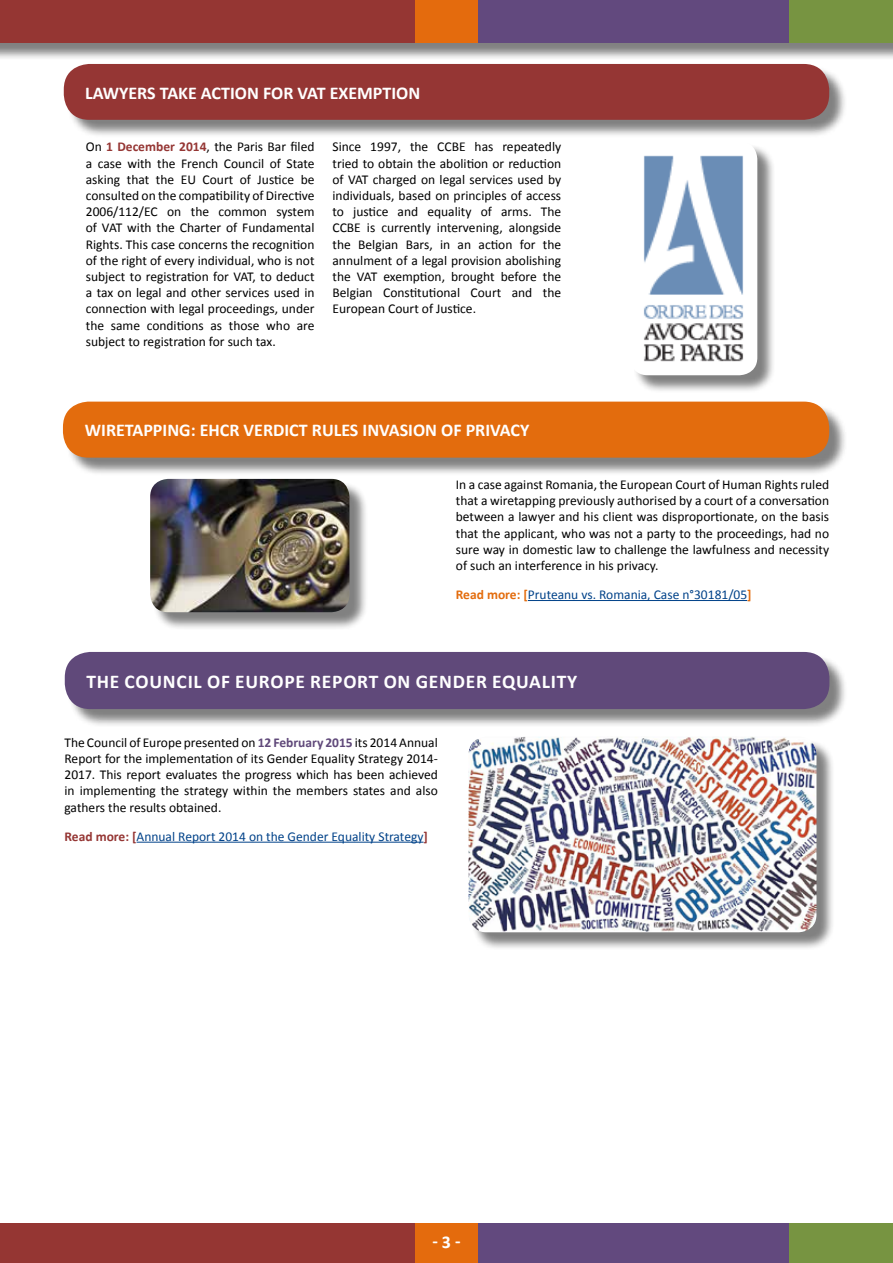
<style>
.page{position:relative;width:893px;height:1263px;background:#fff}
.page>*{position:absolute;margin:0;border:0;box-sizing:border-box;transform-origin:0 0}
.t1{font:700 19.5px "Calibri";letter-spacing:.04em;color:#fff}
.t2{font:700 18px "Calibri";color:#fff}
.t3{font:13.5px/16.2px "Calibri";color:#000;text-align:justify}
.t4{font:13.5px "Calibri";color:#004289}
.s1{font-weight:700;color:#953634}
.s2{font-weight:700;color:#e36c0d}
.s3{font-weight:700;color:#60497a}
</style>
<div class="page">
<div style="left:0;top:1223px;width:415px;height:40px;background:#953633"></div>
<div style="left:478px;top:1223px;width:311px;height:40px;background:#62497e"></div>
<div style="left:415px;top:1223px;width:63px;height:40px;background:#e46b0d"></div>
<div style="left:789px;top:1223px;width:104px;height:40px;background:#779441"></div>
<div style="left:0;top:0;width:893px;height:61px;background:#000;opacity:.5"></div>
<div style="left:0;top:0;width:415px;height:43px;background:#953633"></div>
<div style="left:478px;top:0;width:311px;height:43px;background:#62497e"></div>
<div style="left:415px;top:0;width:63px;height:43px;background:#e46b0d"></div>
<div style="left:789px;top:0;width:104px;height:43px;background:#779441"></div>
<div style="left:65px;top:404px;width:783px;height:72px;background:#000;opacity:.5"></div>
<div style="left:63px;top:402px;width:766px;height:56px;background:#e36c0d;border-radius:26px"></div>
<div style="left:67px;top:654px;width:781px;height:74px;background:#000;opacity:.5"></div>
<div style="left:65px;top:652px;width:764px;height:57px;background:#60497a;border-radius:26px"></div>
<div style="left:66px;top:66px;width:782px;height:73px;background:#000;opacity:.5"></div>
<div style="left:64px;top:64px;width:765px;height:56px;background:#953634;border-radius:25px"></div>
<hr style="left:528px;top:600px;width:219px;height:1px;background:#004289">
<hr style="left:137px;top:842px;width:287px;height:1px;background:#004289">
<div style="left:632px;top:143px;width:144px;height:251px;background:#000;opacity:.5"></div>
<img style="left:632px;top:143px;width:125px;height:232px">
<div style="left:152px;top:481px;width:216px;height:150px;background:#000;opacity:.5"></div>
<img style="left:150px;top:479px;width:199px;height:133px">
<div style="left:471px;top:739px;width:364px;height:212px;background:#000;opacity:.5"></div>
<img style="left:469px;top:737px;width:347px;height:195px">
<h2 class="t2" style="left:85px;top:81px;width:337px">LAWYERS TAKE ACTION FOR VAT EXEMPTION</h2>
<p class="t3" style="left:86px;top:139px;width:230px">On <span class="s1">1 December 2014</span>, the Paris Bar filed a case with the French Council of State asking that the EU Court of Justice be consulted on the compatibility of Directive 2006/112/EC on the common system of VAT with the Charter of Fundamental Rights. This case concerns the recognition of the right of every individual, who is not subject to registration for VAT, to deduct a tax on legal and other services used in connection with legal proceedings, under the same conditions as those who are subject to registration for such tax.</p>
<p class="t3" style="left:332px;top:139px;width:230px">Since 1997, the CCBE has repeatedly tried to obtain the abolition or reduction of VAT charged on legal services used by individuals, based on principles of access to justice and equality of arms. The CCBE is currently intervening, alongside the Belgian Bars, in an action for the annulment of a legal provision abolishing the VAT exemption, brought before the Belgian Constitutional Court and the European Court of Justice.</p>
<h2 class="t2" style="left:85px;top:419px;width:446px">WIRETAPPING: EHCR VERDICT RULES INVASION OF PRIVACY</h2>
<p class="t3" style="left:456px;top:476px;width:375px">In a case against Romania, the European Court of Human Rights ruled that a wiretapping previously authorised by a court of a conversation between a lawyer and his client was disproportionate, on the basis that the applicant, who was not a party to the proceedings, had no sure way in domestic law to challenge the lawfulness and necessity of such an interference in his privacy.</p>
<p class="t4" style="left:456px;top:586px;width:297px"><span class="s2">Read more: [</span>Pruteanu vs. Romania, Case n°30181/05<span class="s2">]</span></p>
<h1 class="t1" style="left:86px;top:669px;width:492px">THE COUNCIL OF EUROPE REPORT ON GENDER EQUALITY</h1>
<p class="t3" style="left:65px;top:734px;width:375px">The Council of Europe presented on <span class="s3">12 February 2015</span> its 2014 Annual Report for the implementation of its Gender Equality Strategy 2014- 2017. This report evaluates the progress which has been achieved in implementing the strategy within the members states and also gathers the results obtained.</p>
<p class="t4" style="left:65px;top:828px;width:365px"><span class="s1">Read more: [</span>Annual Report 2014 on the Gender Equality Strategy<span class="s1">]</span></p>
<h2 class="t2" style="left:432px;top:1231px;width:30px">- 3 -</h2>
</div>
